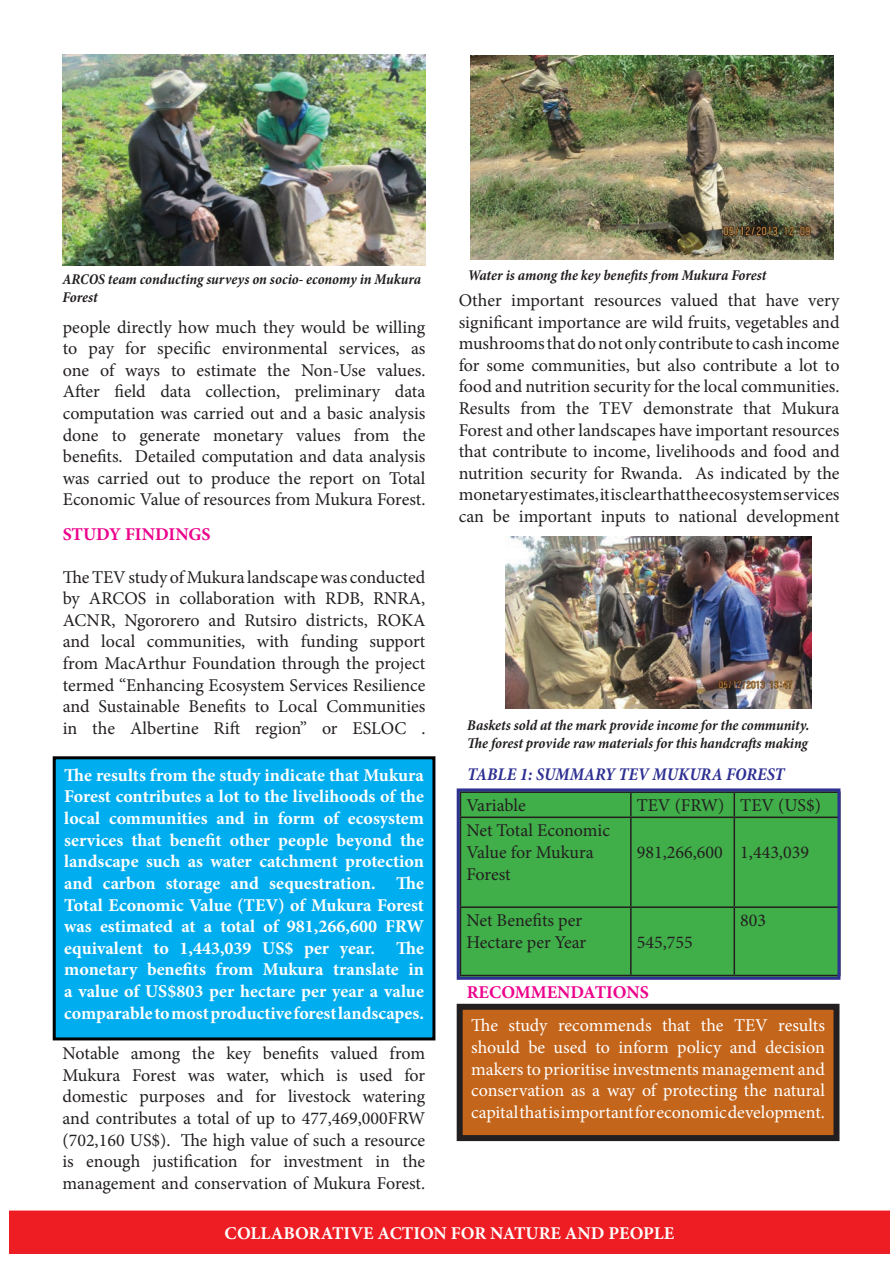
<style>
.page{position:relative;width:893px;height:1263px;background:#fff}
.page>*{position:absolute;margin:0;border:0;box-sizing:border-box;transform-origin:0 0}
.t1{font:18px/21.6px "Minion Pro";color:#231f20;text-align:justify}
.t2{font:700 18px/21.6px "Minion Pro";color:#fff;text-align:justify}
.t3{font:18px/21.6px "Minion Pro";letter-spacing:-.005em;color:#fff;text-align:justify}
.t4{font:italic 700 condensed 18px "Minion Pro";color:#2e3092}
.t5{font:700 18px "Minion Pro";color:#ed028c}
.t6{font:italic 700 condensed 15px/18px "Minion Pro";letter-spacing:-.005em;color:#231f20}
</style>
<div class="page">
<img style="left:63px;top:54px;width:362px;height:211px">
<div style="left:54px;top:758px;width:380px;height:281px;background:#00aeef"></div>
<div style="left:53px;top:756px;width:382px;height:284px;border:3px solid #000"></div>
<img style="left:471px;top:55px;width:363px;height:204px">
<img style="left:506px;top:537px;width:305px;height:171px">
<div style="left:458px;top:790px;width:381px;height:188px;background:#40ae49"></div>
<hr style="left:460px;top:791px;width:171px;height:2px;background:#231f20">
<hr style="left:631px;top:791px;width:103px;height:2px;background:#231f20">
<hr style="left:630px;top:793px;width:2px;height:23px;background:#231f20">
<hr style="left:734px;top:791px;width:106px;height:2px;background:#231f20">
<svg style="left:734px;top:793px;width:1px;height:23px"></svg>
<hr style="left:460px;top:816px;width:171px;height:2px;background:#231f20">
<hr style="left:631px;top:816px;width:103px;height:2px;background:#231f20">
<hr style="left:630px;top:818px;width:2px;height:88px;background:#231f20">
<hr style="left:734px;top:816px;width:106px;height:2px;background:#231f20">
<hr style="left:734px;top:818px;width:1px;height:88px;background:#231f20">
<hr style="left:460px;top:906px;width:171px;height:2px;background:#231f20">
<hr style="left:631px;top:906px;width:103px;height:2px;background:#231f20">
<hr style="left:630px;top:908px;width:2px;height:67px;background:#231f20">
<hr style="left:734px;top:906px;width:106px;height:2px;background:#231f20">
<hr style="left:734px;top:908px;width:1px;height:67px;background:#231f20">
<hr style="left:460px;top:975px;width:171px;height:1px;background:#231f20">
<hr style="left:631px;top:975px;width:103px;height:1px;background:#231f20">
<hr style="left:734px;top:975px;width:106px;height:1px;background:#231f20">
<div style="left:457px;top:788px;width:383px;height:192px;border:3px solid #2e3092"></div>
<div style="left:460px;top:1007px;width:376px;height:131px;background:#c4651c"></div>
<div style="left:457px;top:1004px;width:382px;height:137px;border:6px solid #231f20"></div>
<div style="left:9px;top:1210px;width:881px;height:44px;background:#ee1d23"></div>
<p class="t6" style="left:63px;top:271px;width:360px">ARCOS team conducting surveys on socio- economy in Mukura<br>Forest</p>
<p class="t1" style="left:63px;top:316px;width:364px">people directly how much they would be willing to pay for specific environmental services, as one of ways to estimate the Non-Use values.</p>
<p class="t1" style="left:63px;top:381px;width:364px">After field data collection, preliminary data computation was carried out and a basic analysis done to generate monetary values from the benefits. Detailed computation and data analysis was carried out to produce the report on Total Economic Value of resources from Mukura Forest.</p>
<p class="t5" style="left:63px;top:522px;width:149px">STUDY FINDINGS</p>
<p class="t1" style="left:63px;top:566px;width:364px">The TEV study of Mukura landscape was conducted by ARCOS in collaboration with RDB, RNRA, ACNR, Ngororero and Rutsiro districts, ROKA and local communities, with funding support from MacArthur Foundation through the project termed “Enhancing Ecosystem Services Resilience and Sustainable Benefits to Local Communities in the Albertine Rift region” or ESLOC .</p>
<p class="t2" style="left:64px;top:764px;width:361px">The results from the study indicate that Mukura Forest contributes a lot to the livelihoods of the local communities and in form of ecosystem services that benefit other people beyond the landscape such as water catchment protection and carbon storage and sequestration. The Total Economic Value (TEV) of Mukura Forest was estimated at a total of 981,266,600 FRW equivalent to 1,443,039 US$ per year. The monetary benefits from Mukura translate in a value of US$803 per hectare per year a value comparable to most productive forest landscapes.</p>
<p class="t1" style="left:63px;top:1043px;width:364px">Notable among the key benefits valued from Mukura Forest was water, which is used for domestic purposes and for livestock watering and contributes a total of up to 477,469,000FRW (702,160 US$). The high value of such a resource is enough justification for investment in the management and conservation of Mukura Forest.</p>
<p class="t6" style="left:468px;top:266px;width:300px">Water is among the key benefits from Mukura Forest</p>
<p class="t1" style="left:459px;top:290px;width:382px">Other important resources valued that have very significant importance are wild fruits, vegetables and mushrooms that do not only contribute to cash income for some communities, but also contribute a lot to food and nutrition security for the local communities.</p>
<p class="t1" style="left:459px;top:398px;width:382px">Results from the TEV demonstrate that Mukura Forest and other landscapes have important resources that contribute to income, livelihoods and food and nutrition security for Rwanda. As indicated by the monetary estimates, it is clear that the ecosystem services can be important inputs to national development</p>
<p class="t6" style="left:467px;top:716px;width:344px">Baskets sold at the mark provide income for the community.<br>The forest provide raw materials for this handcrafts making</p>
<p class="t4" style="left:467px;top:761px;width:319px">TABLE 1: SUMMARY TEV MUKURA FOREST</p>
<p class="t1" style="left:466px;top:795px;width:61px">Variable</p>
<p class="t1" style="left:637px;top:795px;width:89px">TEV (FRW)</p>
<p class="t1" style="left:740px;top:795px;width:82px">TEV (US$)</p>
<p class="t1" style="left:466px;top:820px;width:145px;text-align:left">Net Total Economic<br>Value for Mukura<br>Forest</p>
<p class="t1" style="left:637px;top:841px;width:87px">981,266,600</p>
<p class="t1" style="left:740px;top:841px;width:70px">1,443,039</p>
<p class="t1" style="left:466px;top:910px;width:121px">Net Benefits per<br>Hectare per Year</p>
<p class="t1" style="left:637px;top:931px;width:57px">545,755</p>
<p class="t1" style="left:740px;top:910px;width:27px">803</p>
<p class="t5" style="left:467px;top:979px;width:184px">RECOMMENDATIONS</p>
<p class="t3" style="left:471px;top:1015px;width:355px">The study recommends that the TEV results should be used to inform policy and decision makers to prioritise investments management and conservation as a way of protecting the natural capital that is important for economic development.</p>
<p class="t2" style="left:225px;top:1222px;width:451px">COLLABORATIVE ACTION FOR NATURE AND PEOPLE</p>
</div>
